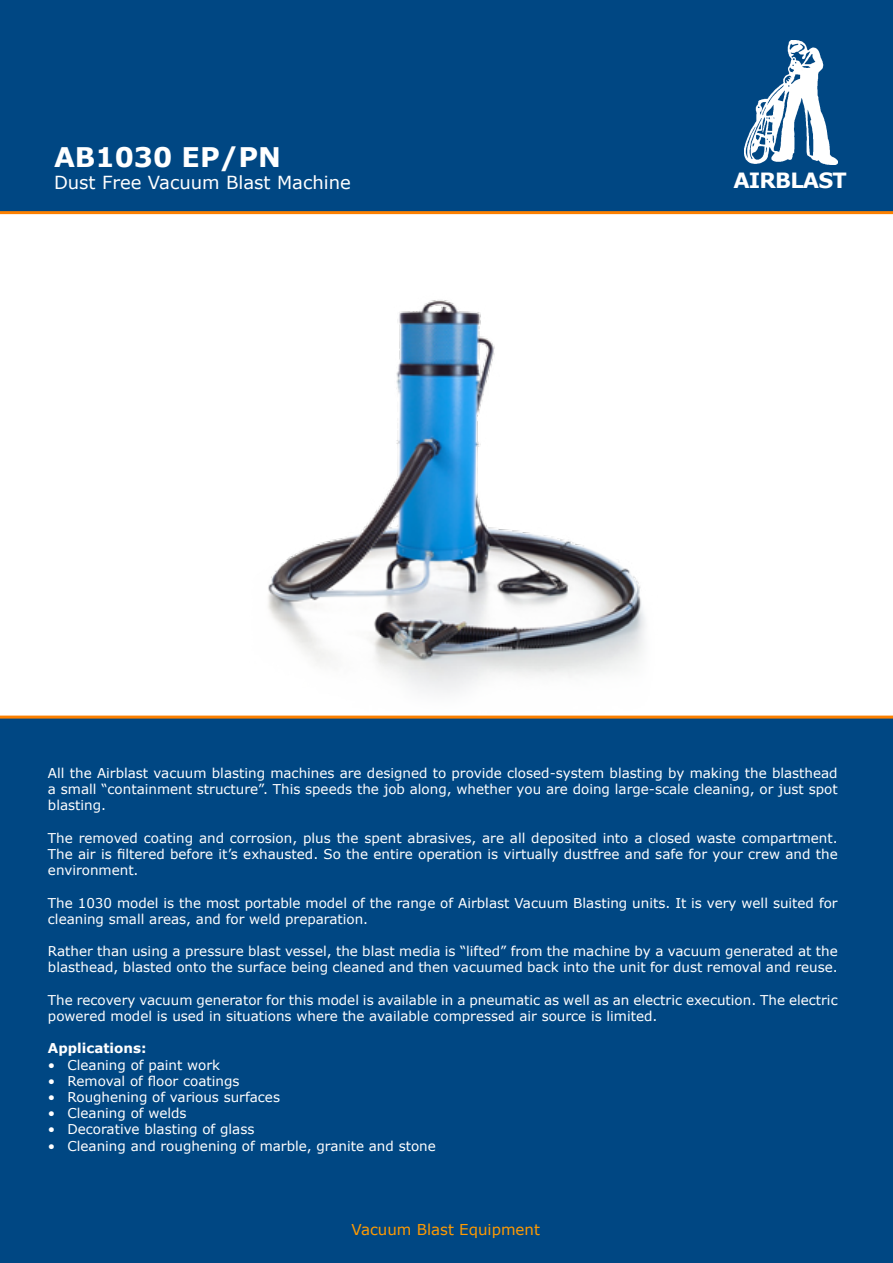
<style>
.page{position:relative;width:893px;height:1263px;background:#fff}
.page>*{position:absolute;margin:0;border:0;box-sizing:border-box;transform-origin:0 0}
.t1{font:700 27px "Verdana";color:#fff}
.t2{font:700 21px "Verdana";letter-spacing:-.04em;color:#fff}
.t3{font:18px "Verdana";color:#fff}
.t4{font:15px "Verdana";color:#ff9a01}
.t5{font:13.5px/16.2px "Verdana";color:#fff}
.t6{font:700 13.5px "Verdana";color:#fff}
</style>
<div class="page">
<div style="left:0;top:0;width:893px;height:211px;background:#004783"></div>
<div style="left:0;top:719px;width:893px;height:544px;background:#004783"></div>
<img style="left:744px;top:40px;width:94px;height:124px">
<svg style="left:0;top:211px;width:893px;height:507px"></svg>
<img style="left:250px;top:234px;width:408px;height:484px">
<p class="t1" style="left:54px;top:138px;width:229px">AB1030 EP/PN</p>
<p class="t3" style="left:54px;top:170px;width:298px">Dust Free Vacuum Blast Machine</p>
<p class="t2" style="left:733px;top:166px;width:115px">AIRBLAST</p>
<p class="t5" style="left:48px;top:765px;width:791px;text-align:justify">All the Airblast vacuum blasting machines are designed to provide closed-system blasting by making the blasthead a small “containment structure”. This speeds the job along, whether you are doing large-scale cleaning, or just spot blasting.</p>
<p class="t5" style="left:48px;top:829px;width:791px;text-align:justify">The removed coating and corrosion, plus the spent abrasives, are all deposited into a closed waste compartment.<br>The air is filtered before it’s exhausted. So the entire operation is virtually dustfree and safe for your crew and the environment.</p>
<p class="t5" style="left:48px;top:894px;width:791px">The 1030 model is the most portable model of the range of Airblast Vacuum Blasting units. It is very well suited for cleaning small areas, and for weld preparation.</p>
<p class="t5" style="left:48px;top:943px;width:791px">Rather than using a pressure blast vessel, the blast media is “lifted” from the machine by a vacuum generated at the blasthead, blasted onto the surface being cleaned and then vacuumed back into the unit for dust removal and reuse.</p>
<p class="t5" style="left:48px;top:991px;width:791px">The recovery vacuum generator for this model is available in a pneumatic as well as an electric execution. The electric powered model is used in situations where the available compressed air source is limited.</p>
<p class="t6" style="left:48px;top:1039px;width:100px">Applications:</p>
<p class="t5" style="left:48px;top:1056px;width:174px">• Cleaning of paint work</p>
<p class="t5" style="left:48px;top:1072px;width:193px">• Removal of floor coatings</p>
<p class="t5" style="left:48px;top:1089px;width:234px">• Roughening of various surfaces</p>
<p class="t5" style="left:48px;top:1105px;width:140px">• Cleaning of welds</p>
<p class="t5" style="left:48px;top:1121px;width:208px">• Decorative blasting of glass</p>
<p class="t5" style="left:48px;top:1137px;width:389px">• Cleaning and roughening of marble, granite and stone</p>
<p class="t4" style="left:352px;top:1219px;width:190px">Vacuum Blast Equipment</p>
</div>
